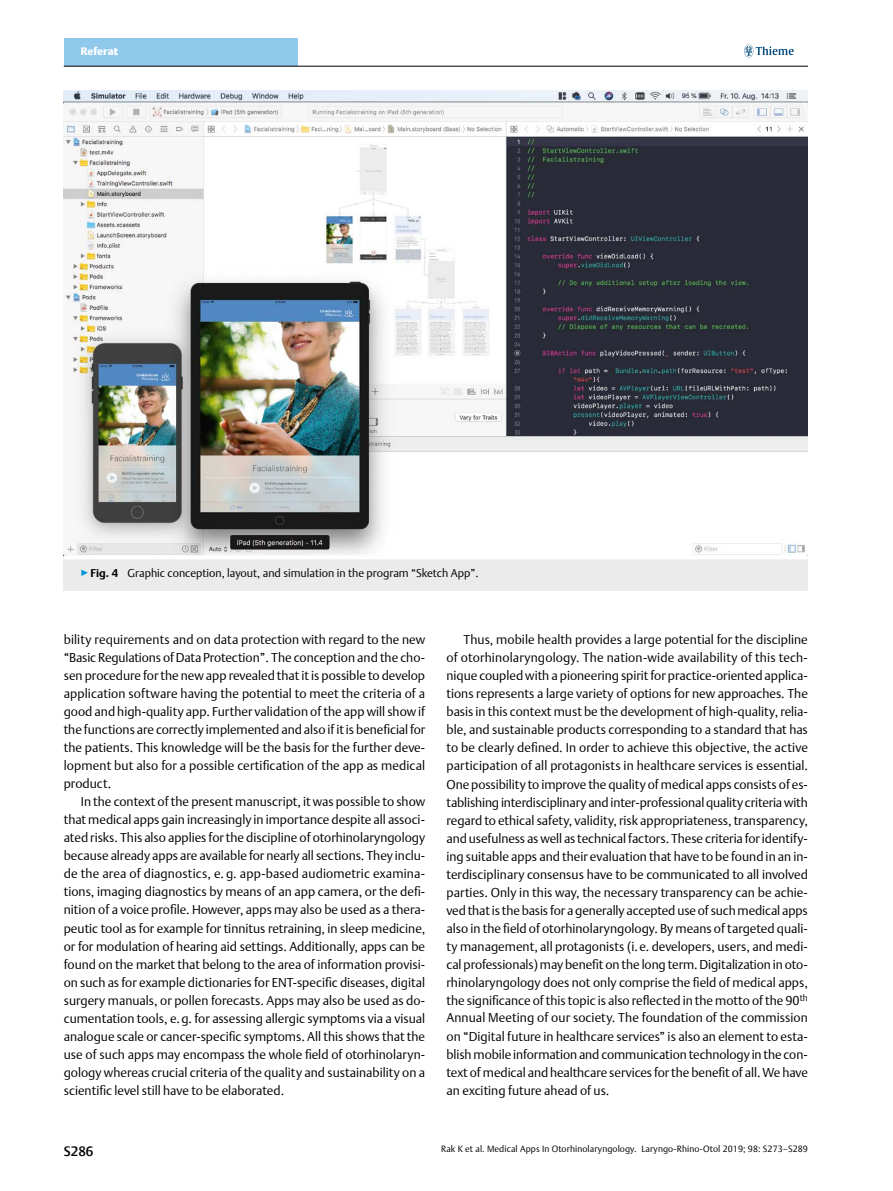
<style>
.page{position:relative;width:893px;height:1191px;background:#fff}
.page>*{position:absolute;margin:0;border:0;box-sizing:border-box;transform-origin:0 0}
.t1{font:500 13.5px "Thieme Argo 2011";color:#000}
.t2{font:300 12.75px/18px "Thieme Argo 2011";color:#000;text-align:justify}
.t3{font:300 11.25px "Thieme Argo 2011";color:#000}
.t4{font:900 10.8px "Thieme Argo 2011";letter-spacing:.005em;color:#fff}
.t5{font:300 9px "Thieme Argo 2011";letter-spacing:.01em;color:#000}
.s1{color:#0095da}
.s2{font-weight:700}
</style>
<div class="page">
<div style="left:64px;top:38px;width:234px;height:28px;background:#91c9ed"></div>
<svg style="left:744px;top:45px;width:50px;height:12px"></svg>
<hr style="left:64px;top:66px;width:744px;height:1px;background:#000">
<img style="left:64px;top:90px;width:744px;height:465px">
<div style="left:64px;top:556px;width:744px;height:34px;background:#ebebec"></div>
<hr style="left:64px;top:555px;width:744px;height:4px;background:#fff">
<p class="t4" style="left:81px;top:44px;width:39px">Referat</p>
<p class="t3" style="left:81px;top:566px;width:399px"><span class="s1">▶</span><span class="s2">Fig. 4</span> Graphic conception, layout, and simulation in the program “Sketch App”.</p>
<p class="t2" style="left:64px;top:630px;width:363px">bility requirements and on data protection with regard to the new “Basic Regulations of Data Protection”. The conception and the cho&shy;sen procedure for the new app revealed that it is possible to develop application software having the potential to meet the criteria of a good and high-quality app. Further validation of the app will show if the functions are correctly implemented and also if it is beneficial for the patients. This knowledge will be the basis for the further deve&shy;lopment but also for a possible certification of the app as medical product.</p>
<p class="t2" style="left:64px;top:792px;width:363px;text-indent:17px">In the context of the present manuscript, it was possible to show that medical apps gain increasingly in importance despite all associ&shy;ated risks. This also applies for the discipline of otorhinolaryngology because already apps are available for nearly all sections. They inclu&shy;de the area of diagnostics, e. g. app-based audiometric examina&shy;tions, imaging diagnostics by means of an app camera, or the defi&shy;nition of a voice profile. However, apps may also be used as a thera&shy;peutic tool as for example for tinnitus retraining, in sleep medicine, or for modulation of hearing aid settings. Additionally, apps can be found on the market that belong to the area of information provisi&shy;on such as for example dictionaries for ENT-specific diseases, digital surgery manuals, or pollen forecasts. Apps may also be used as do&shy;cumentation tools, e.g. for assessing allergic symptoms via a visual analogue scale or cancer-specific symptoms. All this shows that the use of such apps may encompass the whole field of otorhinolaryn&shy;gology whereas crucial criteria of the quality and sustainability on a scientific level still have to be elaborated.</p>
<p class="t2" style="left:446px;top:630px;width:363px;text-indent:17px">Thus, mobile health provides a large potential for the discipline of otorhinolaryngology. The nation-wide availability of this tech&shy;nique coupled with a pioneering spirit for practice-oriented applica&shy;tions represents a large variety of options for new approaches. The basis in this context must be the development of high-quality, relia&shy;ble, and sustainable products corresponding to a standard that has to be clearly defined. In order to achieve this objective, the active participation of all protagonists in healthcare services is essential.<br>One possibility to improve the quality of medical apps consists of es&shy;tablishing interdisciplinary and inter-professional quality criteria with regard to ethical safety, validity, risk appropriateness, transparency, and usefulness as well as technical factors. These criteria for identify&shy;ing suitable apps and their evaluation that have to be found in an in&shy;terdisciplinary consensus have to be communicated to all involved parties. Only in this way, the necessary transparency can be achie&shy;ved that is the basis for a generally accepted use of such medical apps also in the field of otorhinolaryngology. By means of targeted quali&shy;ty management, all protagonists (i.e. developers, users, and medi&shy;cal professionals) may benefit on the long term. Digitalization in oto&shy;rhinolaryngology does not only comprise the field of medical apps, the significance of this topic is also reflected in the motto of the 90<sup>th </sup>Annual Meeting of our society. The foundation of the commission on “Digital future in healthcare services” is also an element to esta&shy;blish mobile information and communication technology in the con&shy;text of medical and healthcare services for the benefit of all. We have an exciting future ahead of us.</p>
<p class="t1" style="left:64px;top:1142px;width:31px">S286</p>
<p class="t5" style="left:441px;top:1143px;width:368px">Rak K et al. Medical Apps In Otorhinolaryngology. Laryngo-Rhino-Otol 2019; 98: S273–S289</p>
</div>
